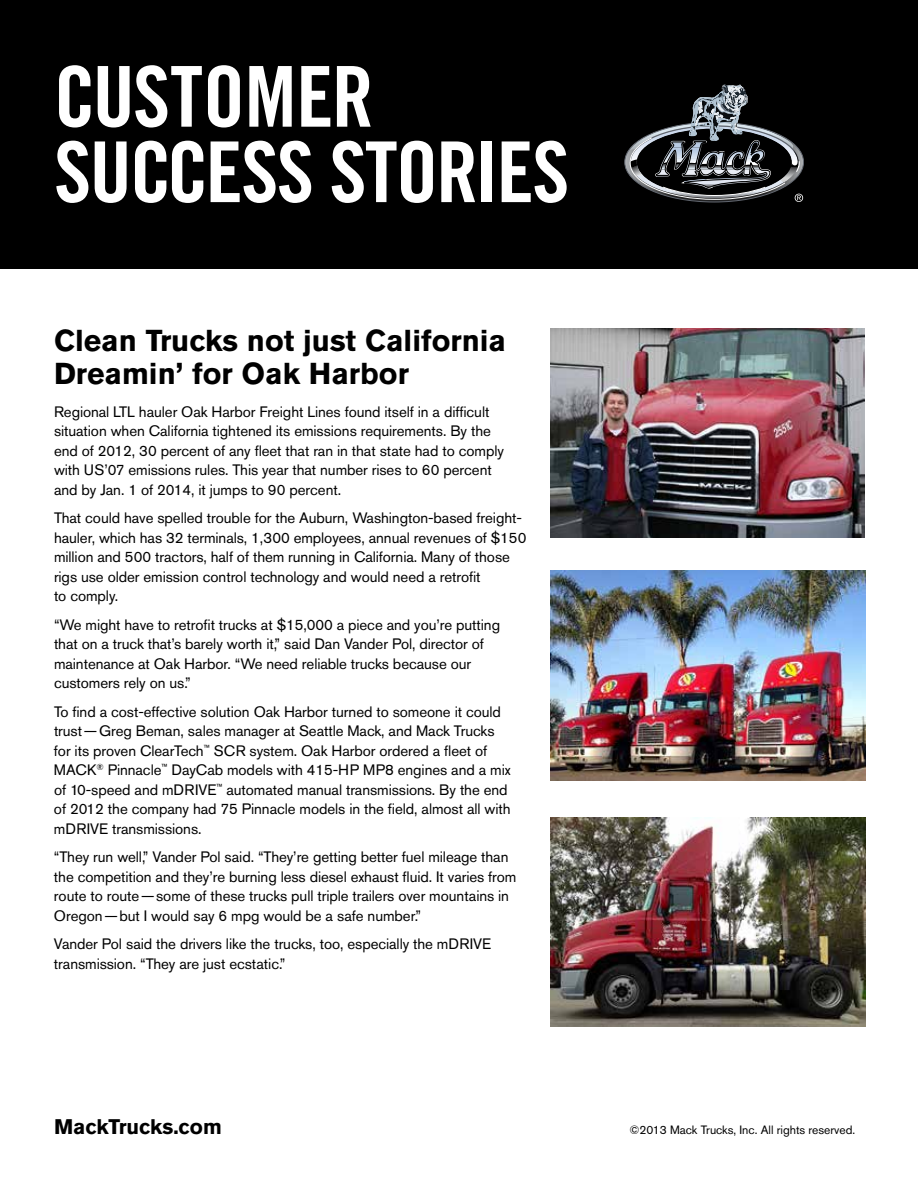
<style>
.page{position:relative;width:918px;height:1188px;background:#fff}
.page>*{position:absolute;margin:0;border:0;box-sizing:border-box;transform-origin:0 0}
.t1{font:84px/75.4px "Trade Gothic LT Std Bd Cn 20";letter-spacing:-.02em;color:#fff}
.t2{font:700 30px/33px "Akzidenz Grotesk Pro";color:#000}
.t3{font:700 21px "Akzidenz Grotesk Pro";color:#000}
.t4{font:15px/19.5px "Akzidenz Grotesk Pro";letter-spacing:-.005em;color:#000}
.t5{font:12px "Akzidenz Grotesk Pro";color:#000}
</style>
<div class="page">
<div style="left:0;top:0;width:918px;height:268px;background:#000"></div>
<img style="left:551px;top:328px;width:313px;height:210px">
<img style="left:551px;top:571px;width:314px;height:209px">
<img style="left:551px;top:817px;width:314px;height:210px">
<svg style="left:625px;top:85px;width:179px;height:117px"></svg>
<h1 class="t1" style="left:54px;top:58px;width:517px">CUSTOMER<br>SUCCESS STORIES</h1>
<h2 class="t2" style="left:54px;top:323px;width:454px">Clean Trucks not just California<br>Dreamin’ for Oak Harbor</h2>
<p class="t4" style="left:54px;top:402px;width:451px">Regional LTL hauler Oak Harbor Freight Lines found itself in a difficult situation when California tightened its emissions requirements. By the end of 2012, 30 percent of any fleet that ran in that state had to comply with US’07 emissions rules. This year that number rises to 60 percent and by Jan. 1 of 2014, it jumps to 90 percent.</p>
<p class="t4" style="left:54px;top:508px;width:474px">That could have spelled trouble for the Auburn, Washington-based freight&shy;hauler, which has 32 terminals, 1,300 employees, annual revenues of $150 million and 500 tractors, half of them running in California. Many of those rigs use older emission control technology and would need a retrofit<br>to comply.</p>
<p class="t4" style="left:54px;top:615px;width:448px">“We might have to retrofit trucks at $15,000 a piece and you’re putting that on a truck that’s barely worth it,” said Dan Vander Pol, director of maintenance at Oak Harbor. “We need reliable trucks because our customers rely on us.”</p>
<p class="t4" style="left:54px;top:702px;width:458px">To find a cost-effective solution Oak Harbor turned to someone it could trust—Greg Beman, sales manager at Seattle Mack, and Mack Trucks for its proven ClearTech<sup>™</sup> SCR system. Oak Harbor ordered a fleet of MACK<sup>®</sup> Pinnacle<sup>™</sup> DayCab models with 415-HP MP8 engines and a mix of 10-speed and mDRIVE<sup>™</sup> automated manual transmissions. By the end of 2012 the company had 75 Pinnacle models in the field, almost all with mDRIVE transmissions.</p>
<p class="t4" style="left:54px;top:847px;width:464px">“They run well,” Vander Pol said. “They’re getting better fuel mileage than the competition and they’re burning less diesel exhaust fluid. It varies from route to route—some of these trucks pull triple trailers over mountains in Oregon—but I would say 6 mpg would be a safe number.”</p>
<p class="t4" style="left:54px;top:934px;width:439px">Vander Pol said the drivers like the trucks, too, especially the mDRIVE transmission. “They are just ecstatic.”</p>
<h3 class="t3" style="left:54px;top:1113px;width:169px">MackTrucks.com</h3>
<p class="t5" style="left:629px;top:1122px;width:227px">©2013 Mack Trucks, Inc. All rights reserved.</p>
</div>
